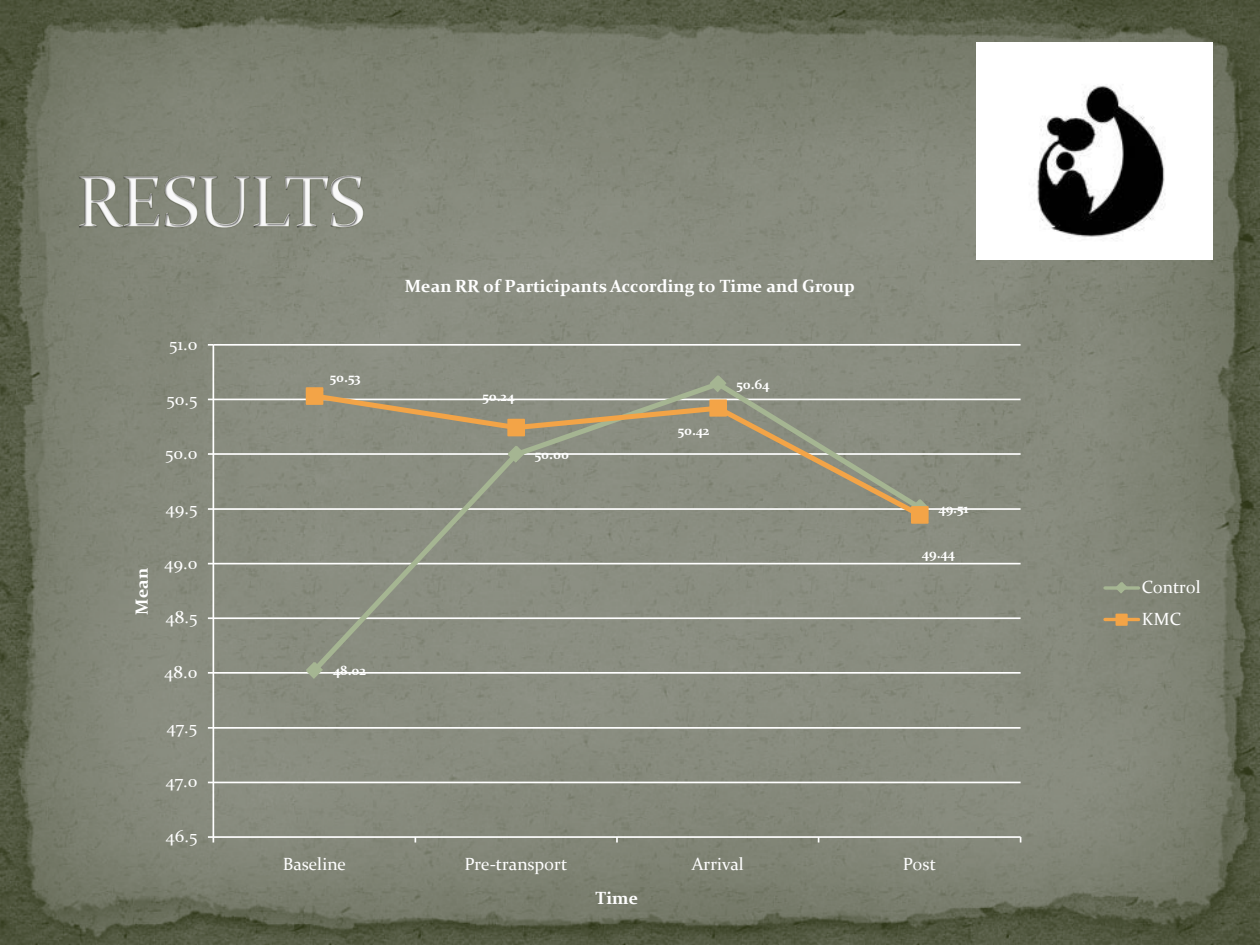
<style>
.page{position:relative;width:1260px;height:945px;background:#fff}
.page>*{position:absolute;margin:0;border:0;box-sizing:border-box;transform-origin:0 0}
.t1{font:17.68px/31.7px "Constantia";color:#fff}
.t2{font:700 17.68px "Constantia";color:#fff}
.t3{font:700 13.83px "Constantia";letter-spacing:-.01em;color:#fff}
</style>
<div class="page">
<img style="left:0;top:0;width:1260px;height:945px">
<hr style="left:213px;top:782px;width:808px;height:1px;background:#fff">
<hr style="left:213px;top:727px;width:808px;height:2px;background:#fff">
<hr style="left:213px;top:672px;width:808px;height:2px;background:#fff">
<hr style="left:213px;top:617px;width:808px;height:2px;background:#fff">
<hr style="left:213px;top:563px;width:808px;height:1px;background:#fff">
<hr style="left:213px;top:508px;width:808px;height:2px;background:#fff">
<hr style="left:213px;top:453px;width:808px;height:2px;background:#fff">
<hr style="left:213px;top:399px;width:808px;height:1px;background:#fff">
<hr style="left:213px;top:344px;width:808px;height:2px;background:#fff">
<hr style="left:213px;top:345px;width:1px;height:492px;background:#fff">
<hr style="left:213px;top:836px;width:808px;height:2px;background:#fff">
<svg style="left:208px;top:836px;width:6px;height:7px"></svg>
<svg style="left:307px;top:378px;width:620px;height:299px;background:#8d9084"></svg>
<svg style="left:304px;top:660px;width:21px;height:21px"></svg>
<svg style="left:708px;top:374px;width:20px;height:16px"></svg>
<svg style="left:927px;top:497px;width:3px;height:21px"></svg>
<svg style="left:309px;top:390px;width:618px;height:132px;background:#929383"></svg>
<div style="left:306px;top:387px;width:17px;height:18px;background:#f3a447;border:2px solid #f3a447"></div>
<div style="left:507px;top:419px;width:18px;height:17px;background:#f3a447"></div>
<div style="left:709px;top:399px;width:18px;height:18px;background:#f3a447;border:2px solid #f3a447"></div>
<div style="left:911px;top:506px;width:18px;height:18px;background:#f3a447;border:2px solid #f3a447"></div>
<hr style="left:1105px;top:586px;width:34px;height:4px;background:#a0ae8e">
<svg style="left:1114px;top:580px;width:15px;height:15px"></svg>
<hr style="left:1105px;top:618px;width:34px;height:3px;background:#f3a447">
<div style="left:1116px;top:614px;width:12px;height:12px;background:#f3a447;border:2px solid #f3a447"></div>
<img style="left:31px;top:135px;width:376px;height:111px">
<img style="left:976px;top:42px;width:237px;height:218px">
<p class="t1" style="left:169px;top:327px;width:29px">51.0</p>
<p class="t1" style="left:167px;top:382px;width:33px">50.5</p>
<p class="t1" style="left:165px;top:437px;width:34px">50.0</p>
<p class="t1" style="left:166px;top:491px;width:33px">49.5</p>
<p class="t2" style="left:130px;top:615px;width:49px;rotate:-90deg">Mean</p>
<p class="t1" style="left:164px;top:546px;width:35px">49.0</p>
<p class="t1" style="left:166px;top:601px;width:33px">48.5</p>
<p class="t1" style="left:164px;top:655px;width:35px">48.0</p>
<p class="t1" style="left:166px;top:710px;width:32px">47.5</p>
<p class="t1" style="left:166px;top:765px;width:33px">47.0</p>
<p class="t1" style="left:166px;top:819px;width:33px">46.5</p>
<p class="t3" style="left:330px;top:368px;width:32px">50.53</p>
<p class="t2" style="left:405px;top:274px;width:452px">Mean RR of Participants According to Time and Group</p>
<p class="t3" style="left:482px;top:387px;width:34px">50.24</p>
<p class="t3" style="left:535px;top:445px;width:36px">50.00</p>
<p class="t3" style="left:678px;top:421px;width:33px">50.42</p>
<p class="t3" style="left:737px;top:375px;width:34px">50.64</p>
<p class="t3" style="left:333px;top:661px;width:35px">48.02</p>
<p class="t3" style="left:939px;top:498px;width:31px">49.51</p>
<p class="t3" style="left:922px;top:544px;width:34px">49.44</p>
<p class="t1" style="left:283px;top:847px;width:65px">Baseline</p>
<p class="t1" style="left:464px;top:847px;width:104px">Pre-transport</p>
<p class="t1" style="left:692px;top:847px;width:54px">Arrival</p>
<p class="t1" style="left:903px;top:847px;width:35px">Post</p>
<p class="t2" style="left:595px;top:886px;width:44px">Time</p>
<p class="t1" style="left:1142px;top:570px;width:60px">Control<br>KMC</p>
</div>
